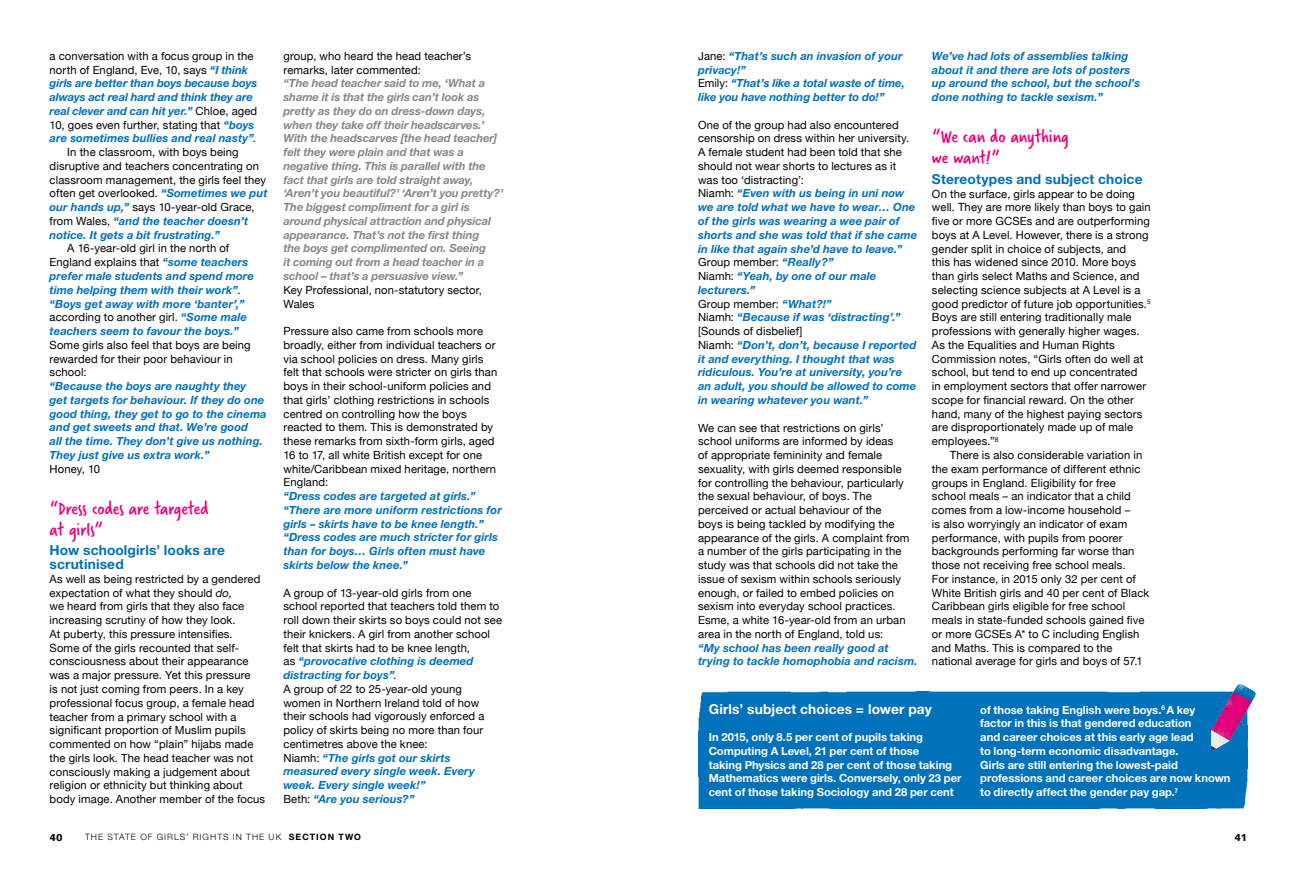
<style>
.page{position:relative;width:1297px;height:869px;background:#fff}
.page>*{position:absolute;margin:0;border:0;box-sizing:border-box;transform-origin:0 0}
.t1{font:20px/20.6px "Verveine";letter-spacing:-.005em;color:#e5007c}
.t2{font:700 13.75px/13.8px "Helvetica Neue";letter-spacing:.01em;color:#0071ba}
.t3{font:700 13.75px "Helvetica Neue";letter-spacing:.01em;color:#fff}
.t4{font:11.25px/13.8px "Helvetica Neue";letter-spacing:.01em;color:#000}
.t5{font:italic 700 11.25px/13.8px "Helvetica Neue";letter-spacing:.005em;color:#0071ba}
.t6{font:italic 700 11.25px/13.8px "Helvetica Neue";letter-spacing:-.005em;color:#868786}
.t7{font:700 11.25px/13.8px "Helvetica Neue";color:#fff}
.t8{font:900 10px "Syntax";color:#000}
.t9{font:300 8.75px "Helvetica Neue";letter-spacing:.12em;color:#000}
.s1{font-weight:700;font-style:italic;color:#0071ba}
.s2{font-weight:400;font-style:normal;color:#000}
.s3{font-weight:400;color:#000}
.s4{font-style:italic}
.s5{font-weight:700}
</style>
<div class="page">
<div style="left:698px;top:691px;width:549px;height:117px;background:#0071bb"></div>
<svg style="left:1211px;top:683px;width:45px;height:68px"></svg>
<p class="t4" style="left:50px;top:49px;width:205px">a conversation with a focus group in the</p>
<p class="t4" style="left:50px;top:62px;width:200px">north of England, Eve, 10, says <span class="s1">“I think</span></p>
<p class="t5" style="left:50px;top:76px;width:209px">girls are better than boys because boys</p>
<p class="t5" style="left:50px;top:90px;width:205px">always act real hard and think they are</p>
<p class="t5" style="left:50px;top:104px;width:209px">real clever and can hit yer.” <span class="s2">Chloe, aged</span></p>
<p class="t4" style="left:50px;top:117px;width:206px">10, goes even further, stating that <span class="s1">“boys</span></p>
<p class="t5" style="left:50px;top:131px;width:209px">are sometimes bullies and real nasty”<span class="s3">.</span></p>
<p class="t4" style="left:67px;top:145px;width:173px">In the classroom, with boys being</p>
<p class="t4" style="left:50px;top:159px;width:211px">disruptive and teachers concentrating on</p>
<p class="t4" style="left:50px;top:172px;width:218px">classroom management, the girls feel they</p>
<p class="t4" style="left:50px;top:186px;width:219px">often get overlooked. <span class="s1">“Sometimes we put</span></p>
<p class="t4" style="left:50px;top:200px;width:206px"><span class="s1">our hands up,”</span> says 10-year-old Grace,</p>
<p class="t5" style="left:50px;top:214px;width:200px"><span class="s2">from Wales,</span> “and the teacher doesn’t</p>
<p class="t5" style="left:50px;top:227px;width:172px">notice. It gets a bit frustrating.”</p>
<p class="t5" style="left:50px;top:241px;width:206px;text-indent:18px"><span class="s2">A 16-year-old girl in the north of England explains that</span> “some teachers prefer male students and spend more time helping them with their work”<span class="s2">. </span>“Boys get away with more ‘banter’,” <span class="s2">according to another girl.</span> “Some male teachers seem to favour the boys.”</p>
<p class="t4" style="left:50px;top:338px;width:203px">Some girls also feel that boys are being rewarded for their poor behaviour in school:</p>
<p class="t5" style="left:50px;top:379px;width:219px">“Because the boys are naughty they get targets for behaviour. If they do one good thing, they get to go to the cinema and get sweets and that. We’re good<br>all the time. They don’t give us nothing.<br>They just give us extra work.”</p>
<p class="t4" style="left:50px;top:461px;width:52px">Honey, 10</p>
<h1 class="t1" style="left:50px;top:498px;width:161px">“Dress codes are targeted at girls”</h1>
<p class="t2" style="left:50px;top:543px;width:177px">How schoolgirls’ looks are scrutinised</p>
<p class="t4" style="left:50px;top:571px;width:217px">As well as being restricted by a gendered expectation of what they should <span class="s4">do,<br></span>we heard from girls that they also face increasing scrutiny of how they look.<br>At puberty, this pressure intensifies.<br>Some of the girls recounted that self&shy;consciousness about their appearance was a major pressure. Yet this pressure<br>is not just coming from peers. In a key professional focus group, a female head teacher from a primary school with a significant proportion of Muslim pupils commented on how “plain” hijabs made the girls look. The head teacher was not consciously making a judgement about religion or ethnicity but thinking about body image. Another member of the focus</p>
<p class="t4" style="left:283px;top:49px;width:189px">group, who heard the head teacher’s remarks, later commented:</p>
<p class="t6" style="left:283px;top:76px;width:221px">“The head teacher said to me, ‘What a shame it is that the girls can’t look as pretty as they do on dress-down days, when they take off their headscarves.’ With the headscarves [the head teacher] felt they were plain and that was a negative thing. This is parallel with the fact that girls are told straight away, ‘Aren’t you beautiful?’ ‘Aren’t you pretty?’ The biggest compliment for a girl is around physical attraction and physical appearance. That’s not the first thing<br>the boys get complimented on. Seeing<br>it coming out from a head teacher in a school – that’s a persuasive view.”</p>
<p class="t4" style="left:283px;top:282px;width:200px">Key Professional, non-statutory sector,<br>Wales</p>
<p class="t4" style="left:283px;top:324px;width:215px">Pressure also came from schools more broadly, either from individual teachers or via school policies on dress. Many girls felt that schools were stricter on girls than boys in their school-uniform policies and that girls’ clothing restrictions in schools centred on controlling how the boys reacted to them. This is demonstrated by these remarks from sixth-form girls, aged 16 to 17, all white British except for one white/Caribbean mixed heritage, northern England:</p>
<p class="t5" style="left:283px;top:489px;width:220px">“Dress codes are targeted at girls.” “There are more uniform restrictions for girls – skirts have to be knee length.” “Dress codes are much stricter for girls than for boys… Girls often must have skirts below the knee.”</p>
<p class="t4" style="left:283px;top:585px;width:220px">A group of 13-year-old girls from one school reported that teachers told them to roll down their skirts so boys could not see their knickers. A girl from another school felt that skirts had to be knee length,<br>as <span class="s1">“provocative clothing is deemed distracting for boys”</span><span class="s4">.<br></span>A group of 22 to 25-year-old young women in Northern Ireland told of how their schools had vigorously enforced a policy of skirts being no more than four centimetres above the knee:<br>Niamh: <span class="s1">“The girls got our skirts measured every single week. Every week. Every single week!”<br></span>Beth: <span class="s1">“Are you serious?”</span></p>
<p class="t5" style="left:698px;top:49px;width:208px"><span class="s2">Jane:</span> “That’s such an invasion of your privacy!”<br><span class="s2">Emily:</span> “That’s like a total waste of time, like you have nothing better to do!”</p>
<p class="t5" style="left:698px;top:117px;width:221px"><span class="s2">One of the group had also encountered censorship on dress within her university.<br>A female student had been told that she should not wear shorts to lectures as it was too ‘distracting’:<br>Niamh:</span> “Even with us being in uni now we are told what we have to wear… One of the girls was wearing a wee pair of shorts and she was told that if she came in like that again she’d have to leave.” <span class="s2">Group member:</span> “Really?”<br><span class="s2">Niamh:</span> “Yeah, by one of our male lecturers.”<br><span class="s2">Group member:</span> “What?!”<br><span class="s2">Niamh:</span> “Because if was ‘distracting’.” <span class="s2">[Sounds of disbelief]<br>Niamh:</span> “Don’t, don’t, because I reported it and everything. I thought that was ridiculous. You’re at university, you’re an adult, you should be allowed to come in wearing whatever you want.”</p>
<p class="t4" style="left:698px;top:420px;width:213px">We can see that restrictions on girls’ school uniforms are informed by ideas<br>of appropriate femininity and female sexuality, with girls deemed responsible for controlling the behaviour, particularly the sexual behaviour, of boys. The perceived or actual behaviour of the<br>boys is being tackled by modifying the appearance of the girls. A complaint from a number of the girls participating in the study was that schools did not take the issue of sexism within schools seriously enough, or failed to embed policies on sexism into everyday school practices.<br>Esme, a white 16-year-old from an urban area in the north of England, told us:</p>
<p class="t5" style="left:698px;top:640px;width:221px">“My school has been really good at trying to tackle homophobia and racism.</p>
<p class="t5" style="left:932px;top:49px;width:210px">We’ve had lots of assemblies talking about it and there are lots of posters up around the school, but the school’s done nothing to tackle sexism.”</p>
<h1 class="t1" style="left:932px;top:127px;width:138px">“We can do anything we want!”</h1>
<p class="t2" style="left:932px;top:171px;width:212px">Stereotypes and subject choice</p>
<p class="t4" style="left:932px;top:186px;width:220px">On the surface, girls appear to be doing well. They are more likely than boys to gain five or more GCSEs and are outperforming boys at A Level. However, there is a strong gender split in choice of subjects, and<br>this has widened since 2010. More boys than girls select Maths and Science, and selecting science subjects at A Level is a good predictor of future job opportunities.<sup>5<br></sup>Boys are still entering traditionally male professions with generally higher wages.<br>As the Equalities and Human Rights Commission notes, “Girls often do well at school, but tend to end up concentrated<br>in employment sectors that offer narrower scope for financial reward. On the other hand, many of the highest paying sectors are disproportionately made up of male employees.”<sup>8</sup></p>
<p class="t4" style="left:932px;top:448px;width:219px;text-indent:18px">There is also considerable variation in the exam performance of different ethnic groups in England. Eligibility for free school meals – an indicator that a child comes from a low-income household –<br>is also worryingly an indicator of exam performance, with pupils from poorer backgrounds performing far worse than those not receiving free school meals.<br>For instance, in 2015 only 32 per cent of White British girls and 40 per cent of Black Caribbean girls eligible for free school meals in state-funded schools gained five or more GCSEs A* to C including English and Maths. This is compared to the national average for girls and boys of 57.1</p>
<p class="t3" style="left:709px;top:700px;width:225px">Girls’ subject choices = lower pay</p>
<p class="t7" style="left:709px;top:729px;width:254px">In 2015, only 8.5 per cent of pupils taking Computing A Level, 21 per cent of those<br>taking Physics and 28 per cent of those taking Mathematics were girls. Conversely, only 23 per cent of those taking Sociology and 28 per cent</p>
<p class="t7" style="left:980px;top:702px;width:252px">of those taking English were boys.<sup>6</sup> A key<br>factor in this is that gendered education<br>and career choices at this early age lead<br>to long-term economic disadvantage.<br>Girls are still entering the lowest-paid professions and career choices are now known to directly affect the gender pay gap.<sup>7</sup></p>
<p class="t8" style="left:50px;top:831px;width:14px">40</p>
<p class="t9" style="left:85px;top:831px;width:278px">THE STATE OF GIRLS’ RIGHTS IN THE UK <span class="s5">section two</span></p>
<p class="t8" style="left:1234px;top:831px;width:14px">41</p>
</div>
